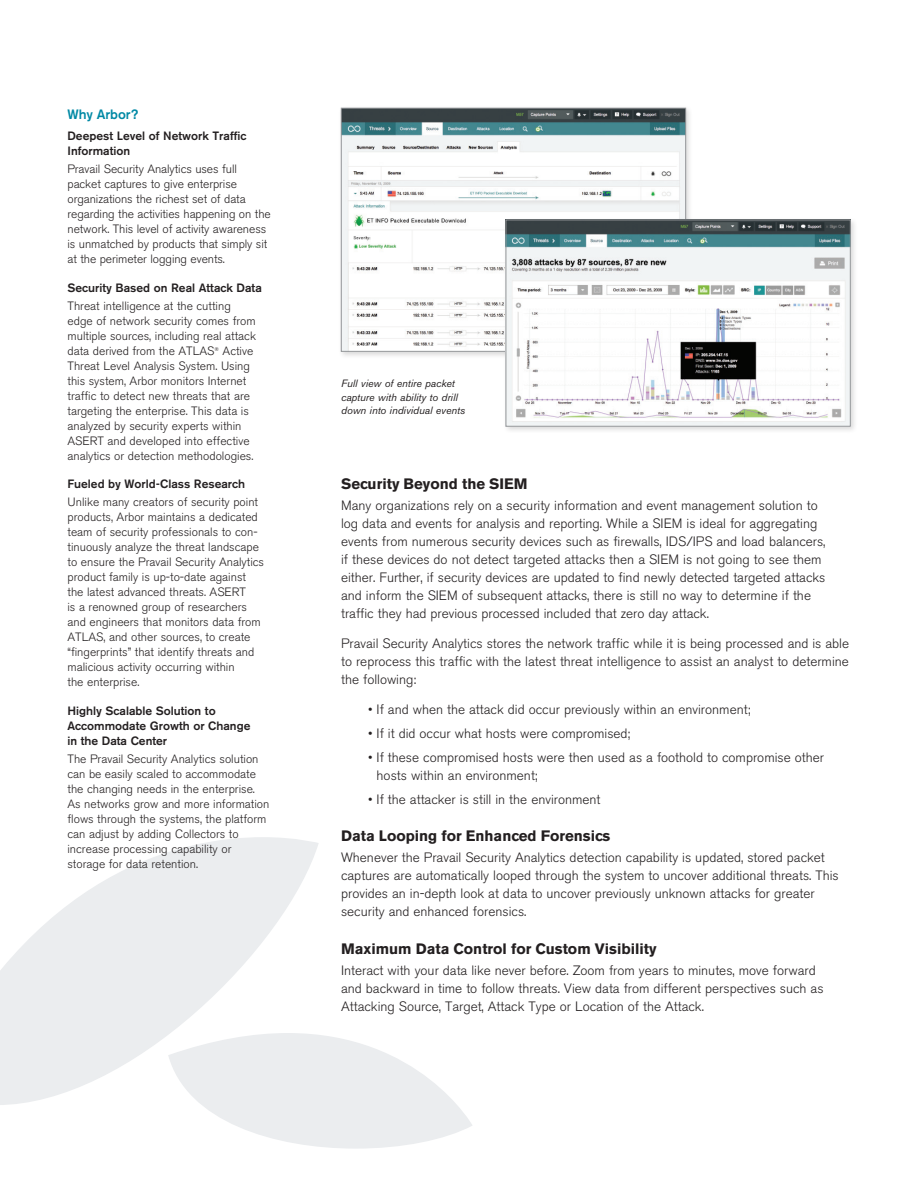
<style>
.page{position:relative;width:918px;height:1188px;background:#fff}
.page>*{position:absolute;margin:0;border:0;box-sizing:border-box;transform-origin:0 0}
.heading_B{font:700 15px "Akzidenz Grotesk BE";color:#231f20}
.body_copy{font:300 13.5px/18px "Akzidenz Grotesk BE";color:#231f20}
.body_copy_bullets{font:300 13.5px/18px "Akzidenz Grotesk BE";color:#231f20}
.Key_Feature{font:500 13.5px "Akzidenz Grotesk BE";color:#0089a5}
.sidebar_much_smaller{font:300 12px/15px "Akzidenz Grotesk BE";color:#231f20}
.Key_Feature_Head{font:500 12px/15px "Akzidenz Grotesk BE";color:#231f20}
.caption_italic{font:italic 10.5px/13.5px "Akzidenz Grotesk BE";color:#231f20}
.sidebar_much_smaller-2{font:300 5.4px "Akzidenz Grotesk BE";color:#231f20}
</style>
<div class="page">
<svg style="left:0;top:837px;width:319px;height:268px;fill:#ebedef"></svg>
<svg style="left:168px;top:1033px;width:304px;height:116px"></svg>
<div style="left:338px;top:105px;width:355px;height:254px;background:#231f20;opacity:.17"></div>
<img style="left:343px;top:110px;width:341px;height:240px">
<div style="left:341px;top:108px;width:345px;height:244px;border:1px solid #939598"></div>
<div style="left:503px;top:217px;width:355px;height:216px;background:#231f20;opacity:.17"></div>
<img style="left:508px;top:222px;width:341px;height:202px">
<div style="left:506px;top:220px;width:345px;height:206px;border:1px solid #939598"></div>
<p class="Key_Feature" style="left:68px;top:106px;width:72px">Why Arbor?</p>
<p class="Key_Feature_Head" style="left:68px;top:129px;width:181px">Deepest Level of Network Traffic<br>Information</p>
<p class="sidebar_much_smaller" style="left:68px;top:162px;width:205px">Pravail Security Analytics uses full packet captures to give enterprise organizations the richest set of data regarding the activities happening on the network. This level of activity awareness is unmatched by products that simply sit at the perimeter logging events.</p>
<p class="Key_Feature_Head" style="left:68px;top:280px;width:196px">Security Based on Real Attack Data</p>
<p class="sidebar_much_smaller" style="left:68px;top:299px;width:190px">Threat intelligence at the cutting edge of network security comes from multiple sources, including real attack data derived from the ATLAS</p>
<p class="sidebar_much_smaller" style="left:68px;top:344px;width:187px;text-indent:155px">Active Threat Level Analysis System. Using this system, Arbor monitors Internet traffic to detect new threats that are targeting the enterprise. This data is analyzed by security experts within ASERT and developed into effective analytics or detection methodologies.</p>
<p class="Key_Feature_Head" style="left:68px;top:477px;width:179px">Fueled by World-Class Research</p>
<p class="sidebar_much_smaller" style="left:68px;top:495px;width:198px">Unlike many creators of security point products, Arbor maintains a dedicated team of security professionals to con&shy;tinuously analyze the threat landscape to ensure the Pravail Security Analytics product family is up-to-date against the latest advanced threats. ASERT<br>is a renowned group of researchers and engineers that monitors data from ATLAS, and other sources, to create “fingerprints” that identify threats and malicious activity occurring within<br>the enterprise.</p>
<p class="Key_Feature_Head" style="left:68px;top:703px;width:184px">Highly Scalable Solution to<br>Accommodate Growth or Change in the Data Center</p>
<p class="sidebar_much_smaller" style="left:68px;top:752px;width:203px">The Pravail Security Analytics solution can be easily scaled to accommodate the changing needs in the enterprise.<br>As networks grow and more information flows through the systems, the platform can adjust by adding Collectors to increase processing capability or storage for data retention.</p>
<p class="sidebar_much_smaller-2" style="left:215px;top:346px;width:6px">®</p>
<p class="caption_italic" style="left:341px;top:377px;width:126px">Full view of entire packet capture with ability to drill down into individual events</p>
<p class="heading_B" style="left:341px;top:475px;width:188px">Security Beyond the SIEM</p>
<p class="body_copy" style="left:341px;top:496px;width:486px">Many organizations rely on a security information and event management solution to log data and events for analysis and reporting. While a SIEM is ideal for aggregating events from numerous security devices such as firewalls, IDS/IPS and load balancers, if these devices do not detect targeted attacks then a SIEM is not going to see them either. Further, if security devices are updated to find newly detected targeted attacks and inform the SIEM of subsequent attacks, there is still no way to determine if the traffic they had previous processed included that zero day attack.</p>
<p class="body_copy" style="left:341px;top:634px;width:510px;text-align:justify">Pravail Security Analytics stores the network traffic while it is being processed and is able to reprocess this traffic with the latest threat intelligence to assist an analyst to determine the following:</p>
<p class="body_copy_bullets" style="left:368px;top:700px;width:384px">• If and when the attack did occur previously within an environment;</p>
<p class="body_copy_bullets" style="left:368px;top:724px;width:264px">• If it did occur what hosts were compromised;</p>
<p class="body_copy_bullets" style="left:377px;top:748px;width:449px;text-indent:-9px">• If these compromised hosts were then used as a foothold to compromise other hosts within an environment;</p>
<p class="body_copy" style="left:368px;top:790px;width:234px">• If the attacker is still in the environment</p>
<p class="heading_B" style="left:341px;top:827px;width:271px">Data Looping for Enhanced Forensics</p>
<p class="body_copy" style="left:341px;top:849px;width:499px">Whenever the Pravail Security Analytics detection capability is updated, stored packet captures are automatically looped through the system to uncover additional threats. This provides an in-depth look at data to uncover previously unknown attacks for greater security and enhanced forensics.</p>
<p class="heading_B" style="left:341px;top:940px;width:317px">Maximum Data Control for Custom Visibility</p>
<p class="body_copy" style="left:341px;top:961px;width:484px">Interact with your data like never before. Zoom from years to minutes, move forward and backward in time to follow threats. View data from different perspectives such as<br>Attacking Source, Target, Attack Type or Location of the Attack.</p>
</div>
